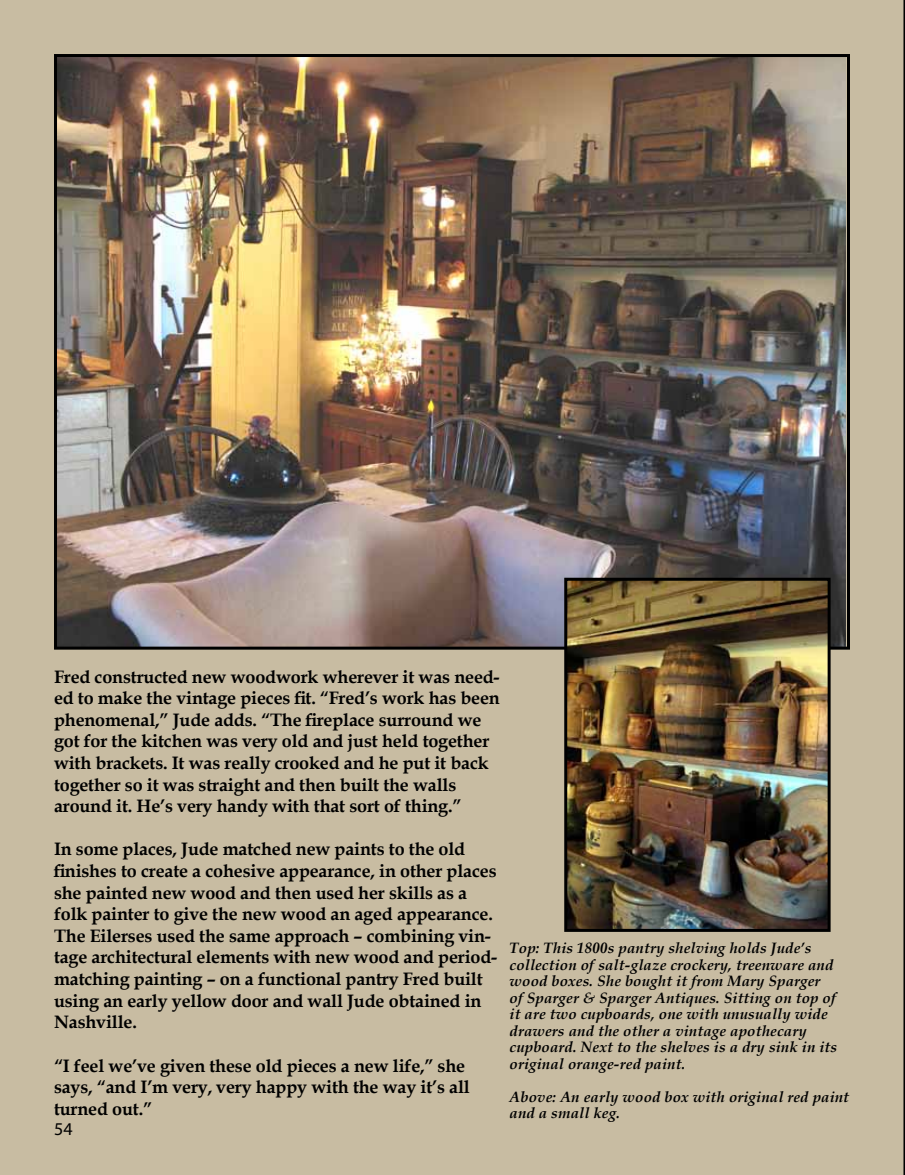
<style>
.page{position:relative;width:905px;height:1175px;background:#fff}
.page>*{position:absolute;margin:0;border:0;box-sizing:border-box;transform-origin:0 0}
.t1{font:700 18px/21.6px "Book Antiqua";letter-spacing:-.01em;color:#000}
.t2{font:18px "Myriad Pro";color:#000}
.t3{font:italic 700 15px/16.5px "Book Antiqua";letter-spacing:.01em;color:#000}
.s1{color:#897a61}
</style>
<div class="page">
<div style="left:0;top:0;width:904px;height:1174px;background:#c8bca2"></div>
<svg style="left:904px;top:0;width:1px;height:1174px"></svg>
<img style="left:58px;top:58px;width:787px;height:587px">
<div style="left:54px;top:54px;width:796px;height:595px;border:3px solid #000"></div>
<img style="left:568px;top:582px;width:258px;height:346px">
<div style="left:564px;top:578px;width:266px;height:354px;border:3px solid #000"></div>
<p class="t1" style="left:54px;top:665px;width:447px">Fred constructed new woodwork wherever it was need&shy;ed to make the vintage pieces fit. “Fred’s work has been phenomenal,” Jude adds. “The fireplace surround we got for the kitchen was very old and just held together with brackets. It was really crooked and he put it back together so it was straight and then built the walls around it. He’s very handy with that sort of thing.”</p>
<p class="t1" style="left:54px;top:838px;width:445px">In some places, Jude matched new paints to the old finishes to create a cohesive appearance, in other places she painted new wood and then used her skills as a folk painter to give the new wood an aged appearance.<br>The Eilerses used the same approach – combining vin&shy;tage architectural elements with new wood and period&shy;matching painting – on a functional pantry Fred built using an early yellow door and wall Jude obtained in Nashville.</p>
<p class="t1" style="left:54px;top:1054px;width:417px">“I feel we’ve given these old pieces a new life,” she says, “and I’m very, very happy with the way it’s all turned out.”</p>
<p class="t2" style="left:54px;top:1117px;width:22px">54<span class="s1">54</span></p>
<p class="t3" style="left:509px;top:940px;width:329px">Top: This 1800s pantry shelving holds Jude’s collection of salt-glaze crockery, treenware and wood boxes. She bought it from Mary Sparger of Sparger &amp; Sparger Antiques. Sitting on top of it are two cupboards, one with unusually wide drawers and the other a vintage apothecary cupboard. Next to the shelves is a dry sink in its original orange-red paint.</p>
<p class="t3" style="left:509px;top:1088px;width:341px">Above: An early wood box with original red paint and a small keg.</p>
</div>
